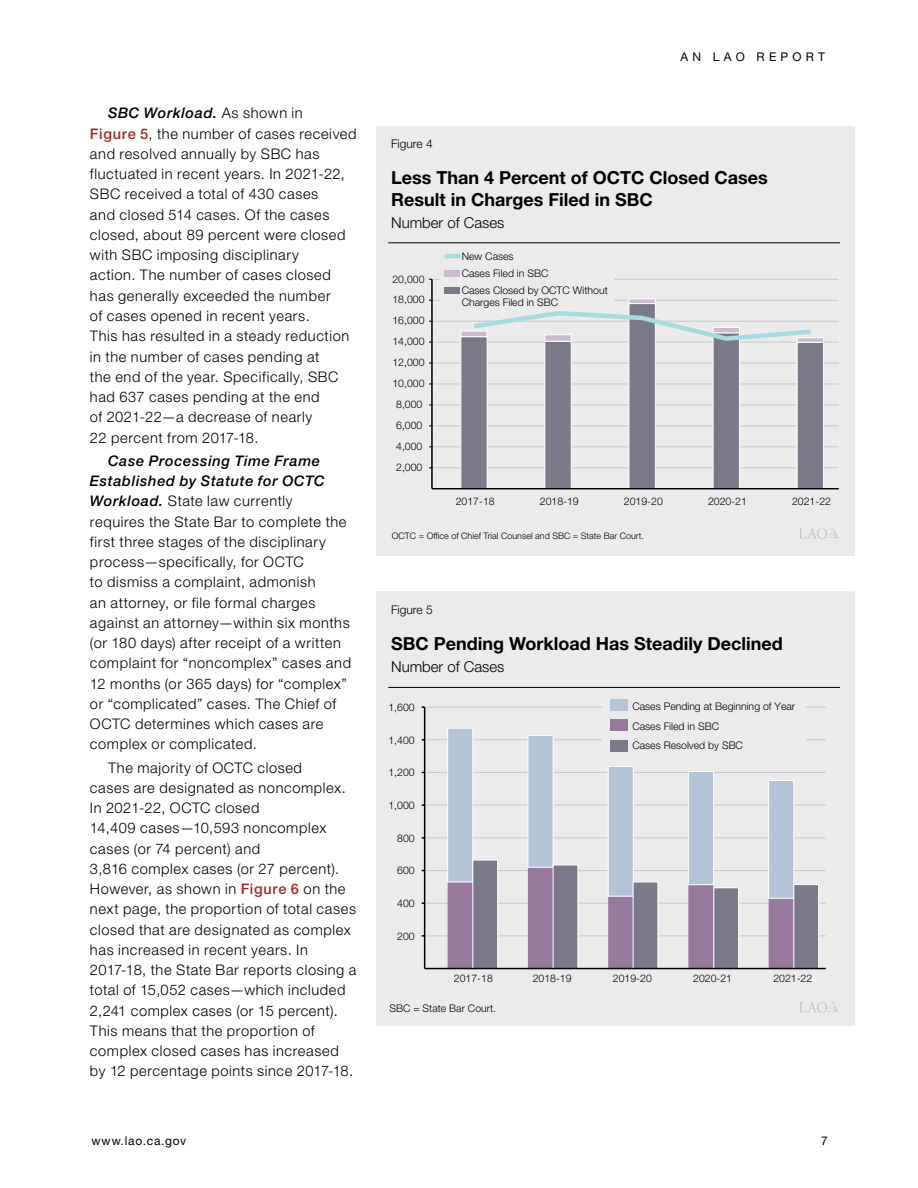
<style>
.page{position:relative;width:918px;height:1188px;background:#fff}
.page>*{position:absolute;margin:0;border:0;box-sizing:border-box;transform-origin:0 0}
.t1{font:700 18px/21.6px "Helvetica Neue LT Pro";color:#000}
.t2{font:300 15px "Helvetica Neue LT Pro";color:#000}
.t3{font:300 14.7px/20.2px "Helvetica Neue LT Pro";letter-spacing:.04em;color:#000}
.t4{font:12px "Helvetica Neue LT Pro";letter-spacing:.065em;color:#000}
.t5{font:300 12px "Helvetica Neue LT Pro";color:#000}
.t6{font:12px "Helvetica Neue LT Pro";letter-spacing:.35em;color:#000}
.t7{font:12px "Helvetica Neue LT Pro";letter-spacing:.33em;color:#000}
.t8{font:300 10.5px/20px "Helvetica Neue LT Pro";color:#000}
.t9{font:300 9px "Helvetica Neue LT Pro";color:#000}
.s1{font-weight:500;font-style:italic}
.s2{font-weight:500;color:#a02b22}
</style>
<div class="page">
<div style="left:376px;top:126px;width:478px;height:429px;background:#ebebec"></div>
<svg style="left:799px;top:527px;width:40px;height:12px"></svg>
<hr style="left:388px;top:243px;width:452px;height:1px;background:#000">
<hr style="left:432px;top:279px;width:407px;height:1px;background:#c7c8ca">
<hr style="left:432px;top:300px;width:407px;height:1px;background:#c7c8ca">
<hr style="left:432px;top:321px;width:407px;height:1px;background:#c7c8ca">
<hr style="left:432px;top:342px;width:407px;height:1px;background:#c7c8ca">
<hr style="left:432px;top:363px;width:407px;height:1px;background:#c7c8ca">
<hr style="left:432px;top:384px;width:407px;height:1px;background:#c7c8ca">
<hr style="left:432px;top:405px;width:407px;height:1px;background:#c7c8ca">
<hr style="left:432px;top:426px;width:407px;height:1px;background:#c7c8ca">
<hr style="left:432px;top:447px;width:407px;height:1px;background:#c7c8ca">
<hr style="left:432px;top:468px;width:407px;height:1px;background:#c7c8ca">
<svg style="left:460px;top:343px;width:364px;height:145px"></svg>
<hr style="left:432px;top:488px;width:407px;height:1px;background:#000">
<div style="left:441px;top:265px;width:173px;height:38px;background:#ebebec"></div>
<svg style="left:460px;top:299px;width:364px;height:44px"></svg>
<div style="left:445px;top:270px;width:15px;height:6px;background:#ccbbce"></div>
<div style="left:445px;top:287px;width:15px;height:7px;background:#7a7989"></div>
<hr style="left:431px;top:279px;width:2px;height:210px;background:#000">
<hr style="left:445px;top:254px;width:15px;height:4px;background:#a5dce0">
<div style="left:376px;top:592px;width:478px;height:434px;background:#ebebec"></div>
<svg style="left:799px;top:1001px;width:40px;height:12px"></svg>
<hr style="left:388px;top:687px;width:452px;height:1px;background:#000">
<hr style="left:425px;top:707px;width:401px;height:1px;background:#c7c8ca">
<hr style="left:425px;top:740px;width:401px;height:1px;background:#c7c8ca">
<hr style="left:425px;top:772px;width:401px;height:1px;background:#c7c8ca">
<hr style="left:425px;top:805px;width:401px;height:1px;background:#c7c8ca">
<hr style="left:425px;top:838px;width:401px;height:1px;background:#c7c8ca">
<hr style="left:425px;top:870px;width:401px;height:1px;background:#c7c8ca">
<hr style="left:425px;top:903px;width:401px;height:1px;background:#c7c8ca">
<hr style="left:425px;top:936px;width:401px;height:1px;background:#c7c8ca">
<svg style="left:448px;top:899px;width:346px;height:69px"></svg>
<svg style="left:447px;top:728px;width:347px;height:171px"></svg>
<div style="left:603px;top:699px;width:203px;height:57px;background:#ebebec"></div>
<div style="left:610px;top:699px;width:18px;height:12px;background:#b4c4d8"></div>
<div style="left:610px;top:719px;width:18px;height:12px;background:#99789d"></div>
<hr style="left:424px;top:707px;width:1px;height:262px;background:#000">
<div style="left:610px;top:740px;width:18px;height:12px;background:#7a7989"></div>
<div style="left:473px;top:860px;width:25px;height:109px;background:#7a7989"></div>
<div style="left:473px;top:860px;width:25px;height:109px;border:1px solid #fffefe"></div>
<div style="left:553px;top:865px;width:25px;height:104px;background:#7a7989"></div>
<div style="left:553px;top:865px;width:25px;height:104px;border:1px solid #fffefe"></div>
<div style="left:633px;top:882px;width:25px;height:87px;background:#7a7989"></div>
<div style="left:633px;top:882px;width:25px;height:87px;border:1px solid #fffefe"></div>
<div style="left:714px;top:888px;width:25px;height:81px;background:#7a7989"></div>
<div style="left:714px;top:888px;width:25px;height:81px;border:1px solid #fffefe"></div>
<div style="left:794px;top:885px;width:25px;height:84px;background:#7a7989"></div>
<div style="left:794px;top:884px;width:25px;height:85px;border:1px solid #fffefe"></div>
<hr style="left:425px;top:968px;width:401px;height:1px;background:#000">
<p class="t3" style="left:90px;top:103px;width:268px;text-indent:18px"><span class="s1">SBC Workload.</span> As shown in<br><span class="s2">Figure 5</span>, the number of cases received and resolved annually by SBC has fluctuated in recent years. In 2021-22, SBC received a total of 430 cases<br>and closed 514 cases. Of the cases closed, about 89 percent were closed with SBC imposing disciplinary<br>action. The number of cases closed has generally exceeded the number<br>of cases opened in recent years.<br>This has resulted in a steady reduction in the number of cases pending at<br>the end of the year. Specifically, SBC had 637 cases pending at the end<br>of 2021-22—a decrease of nearly<br>22 percent from 2017-18.</p>
<p class="t3" style="left:90px;top:450px;width:263px;text-indent:18px"><span class="s1">Case Processing Time Frame Established by Statute for OCTC Workload.</span> State law currently<br>requires the State Bar to complete the first three stages of the disciplinary process—specifically, for OCTC<br>to dismiss a complaint, admonish<br>an attorney, or file formal charges against an attorney—within six months (or 180 days) after receipt of a written complaint for “noncomplex” cases and 12 months (or 365 days) for “complex” or “complicated” cases. The Chief of OCTC determines which cases are complex or complicated.</p>
<p class="t3" style="left:90px;top:757px;width:268px;text-indent:18px">The majority of OCTC closed<br>cases are designated as noncomplex.<br>In 2021-22, OCTC closed<br>14,409 cases—10,593 noncomplex cases (or 74 percent) and<br>3,816 complex cases (or 27 percent).<br>However, as shown in <span class="s2">Figure 6</span> on the next page, the proportion of total cases closed that are designated as complex has increased in recent years. In 2017-18, the State Bar reports closing a total of 15,052 cases—which included 2,241 complex cases (or 15 percent).<br>This means that the proportion of complex closed cases has increased by 12 percentage points since 2017-18.</p>
<p class="t4" style="left:92px;top:1133px;width:96px">www.lao.ca.gov</p>
<p class="t6" style="left:681px;top:49px;width:146px">AN LAO REPORT</p>
<p class="t5" style="left:391px;top:137px;width:43px">Figure 4</p>
<p class="t1" style="left:391px;top:167px;width:378px">Less Than 4 Percent of OCTC Closed Cases<br>Result in Charges Filed in SBC</p>
<p class="t2" style="left:391px;top:213px;width:115px">Number of Cases</p>
<p class="t8" style="left:392px;top:269px;width:34px">20,000</p>
<p class="t8" style="left:392px;top:290px;width:34px">18,000</p>
<p class="t8" style="left:392px;top:310px;width:34px">16,000</p>
<p class="t8" style="left:392px;top:331px;width:34px">14,000</p>
<p class="t8" style="left:392px;top:352px;width:34px">12,000</p>
<p class="t8" style="left:392px;top:373px;width:34px">10,000</p>
<p class="t8" style="left:396px;top:394px;width:28px">8,000</p>
<p class="t8" style="left:396px;top:415px;width:28px">6,000</p>
<p class="t8" style="left:396px;top:436px;width:28px">4,000</p>
<p class="t8" style="left:396px;top:457px;width:28px">2,000</p>
<p class="t8" style="left:462px;top:246px;width:53px">New Cases</p>
<p class="t8" style="left:462px;top:265px;width:148px;line-height:16.8px">Cases Filed in SBC<br>Cases Closed by OCTC Without</p>
<p class="t8" style="left:462px;top:292px;width:98px">Charges Filed in SBC</p>
<p class="t8" style="left:456px;top:491px;width:40px">2017-18</p>
<p class="t8" style="left:540px;top:491px;width:40px">2018-19</p>
<p class="t8" style="left:624px;top:491px;width:40px">2019-20</p>
<p class="t8" style="left:708px;top:491px;width:40px">2020-21</p>
<p class="t8" style="left:792px;top:491px;width:40px">2021-22</p>
<p class="t9" style="left:392px;top:530px;width:253px">OCTC = Office of Chief Trial Counsel and SBC = State Bar Court.</p>
<p class="t5" style="left:391px;top:602px;width:43px">Figure 5</p>
<p class="t1" style="left:391px;top:632px;width:393px">SBC Pending Workload Has Steadily Declined</p>
<p class="t2" style="left:391px;top:657px;width:115px">Number of Cases</p>
<p class="t8" style="left:388px;top:697px;width:28px">1,600</p>
<p class="t8" style="left:388px;top:730px;width:28px">1,400</p>
<p class="t8" style="left:388px;top:762px;width:28px">1,200</p>
<p class="t8" style="left:388px;top:795px;width:28px">1,000</p>
<p class="t8" style="left:397px;top:828px;width:19px">800</p>
<p class="t8" style="left:397px;top:860px;width:19px">600</p>
<p class="t8" style="left:397px;top:893px;width:19px">400</p>
<p class="t8" style="left:397px;top:926px;width:19px">200</p>
<p class="t8" style="left:632px;top:696px;width:164px">Cases Pending at Beginning of Year<br>Cases Filed in SBC<br>Cases Resolved by SBC</p>
<p class="t8" style="left:454px;top:968px;width:40px">2017-18</p>
<p class="t8" style="left:533px;top:968px;width:40px">2018-19</p>
<p class="t8" style="left:613px;top:968px;width:40px">2019-20</p>
<p class="t8" style="left:693px;top:968px;width:40px">2020-21</p>
<p class="t8" style="left:773px;top:968px;width:40px">2021-22</p>
<p class="t8" style="left:389px;top:999px;width:108px">SBC = State Bar Court.</p>
<p class="t7" style="left:821px;top:1134px;width:8px">7</p>
</div>
